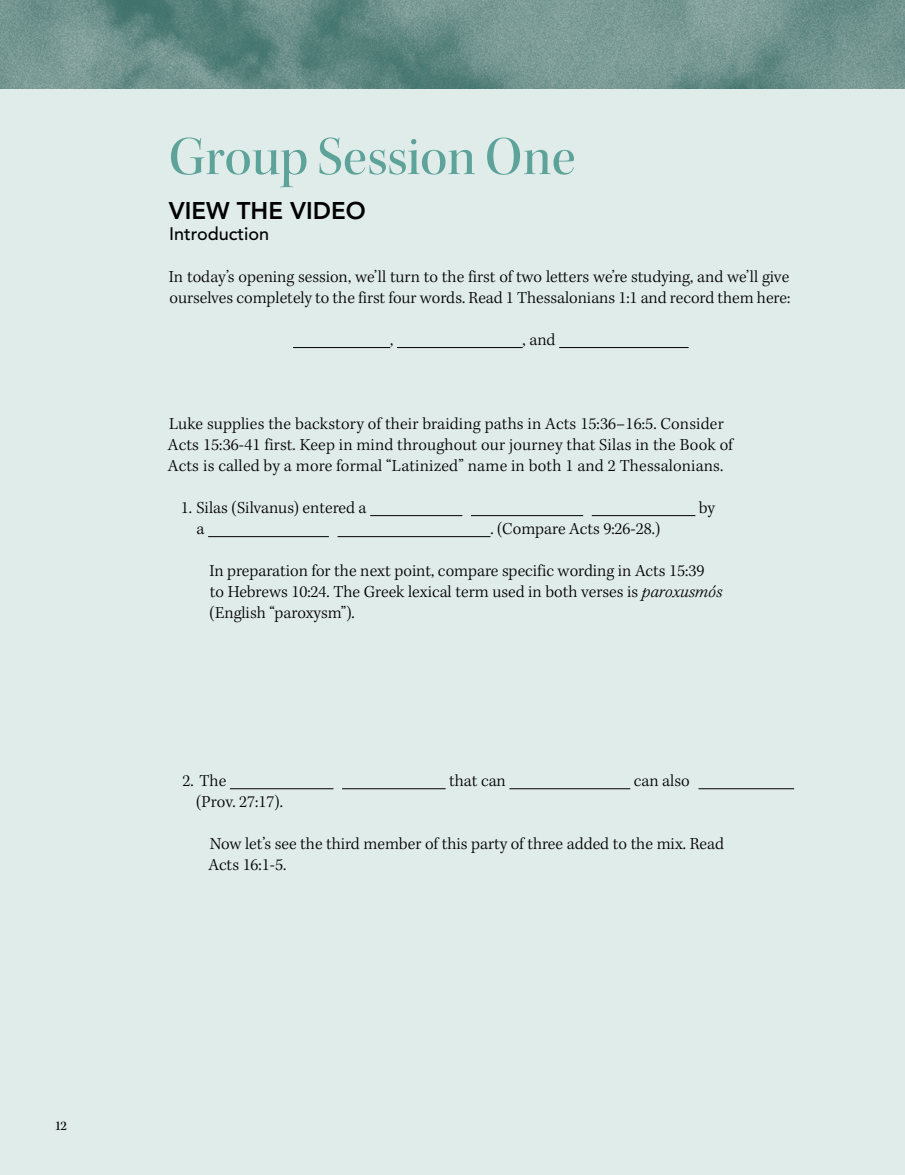
<style>
.page{position:relative;width:905px;height:1175px;background:#fff}
.page>*{position:absolute;margin:0;border:0;box-sizing:border-box;transform-origin:0 0}
.t1{font:55.5px "Kepler Std Medium Disp";color:#5ea39a}
.t2{font:800 24px "Avenir LT Std";color:#000}
.t3{font:500 18px "Avenir LT Std";color:#000}
.t4{font:300 17.25px/21px "Kepler Std";color:#000}
.t5{font:13.5px "Kepler Std";color:#000}
.s1{font-style:italic}
</style>
<div class="page">
<div style="left:0;top:0;width:904px;height:1174px;background:#e0ece9"></div>
<img style="left:0;top:0;width:904px;height:88px">
<hr style="left:293px;top:347px;width:97px;height:1px;background:#000">
<hr style="left:397px;top:347px;width:125px;height:1px;background:#000">
<hr style="left:559px;top:347px;width:129px;height:1px;background:#000">
<hr style="left:370px;top:515px;width:92px;height:1px;background:#000">
<hr style="left:471px;top:515px;width:112px;height:1px;background:#000">
<hr style="left:591px;top:515px;width:104px;height:1px;background:#000">
<hr style="left:208px;top:536px;width:121px;height:1px;background:#000">
<hr style="left:337px;top:536px;width:153px;height:1px;background:#000">
<hr style="left:230px;top:788px;width:103px;height:1px;background:#000">
<hr style="left:342px;top:788px;width:103px;height:1px;background:#000">
<hr style="left:509px;top:788px;width:121px;height:1px;background:#000">
<hr style="left:698px;top:788px;width:96px;height:1px;background:#000">
<p class="t5" style="left:54px;top:1118px;width:14px">12</p>
<h1 class="t1" style="left:169px;top:125px;width:408px">Group Session One</h1>
<h2 class="t2" style="left:169px;top:196px;width:198px">VIEW THE VIDEO</h2>
<p class="t3" style="left:169px;top:223px;width:102px">Introduction</p>
<p class="t4" style="left:169px;top:267px;width:622px">In today’s opening session, we’ll turn to the first of two letters we’re studying, and we’ll give ourselves completely to the first four words. Read 1 Thessalonians 1:1 and record them here:</p>
<p class="t4" style="left:390px;top:330px;width:5px">,</p>
<p class="t4" style="left:522px;top:330px;width:34px">, and</p>
<p class="t4" style="left:168px;top:414px;width:566px">Luke supplies the backstory of their braiding paths in Acts 15:36–16:5. Consider<br>Acts 15:36-41 first. Keep in mind throughout our journey that Silas in the Book of<br>Acts is called by a more formal “Latinized” name in both 1 and 2 Thessalonians.</p>
<p class="t4" style="left:181px;top:498px;width:187px">1. Silas (Silvanus) entered a</p>
<p class="t4" style="left:699px;top:498px;width:18px">by</p>
<p class="t4" style="left:196px;top:519px;width:9px">a</p>
<p class="t4" style="left:490px;top:519px;width:171px">. (Compare Acts 9:26-28.)</p>
<p class="t4" style="left:209px;top:561px;width:514px">In preparation for the next point, compare specific wording in Acts 15:39 to Hebrews 10:24. The Greek lexical term used in both verses is <span class="s1">paroxusmós </span>(English “paroxysm”).</p>
<p class="t4" style="left:182px;top:771px;width:45px">2. The</p>
<p class="t4" style="left:449px;top:771px;width:58px">that can</p>
<p class="t4" style="left:634px;top:771px;width:57px">can also</p>
<p class="t4" style="left:196px;top:792px;width:88px">(Prov. 27:17).</p>
<p class="t4" style="left:208px;top:834px;width:517px">Now let’s see the third member of this party of three added to the mix. Read<br>Acts 16:1-5.</p>
</div>
